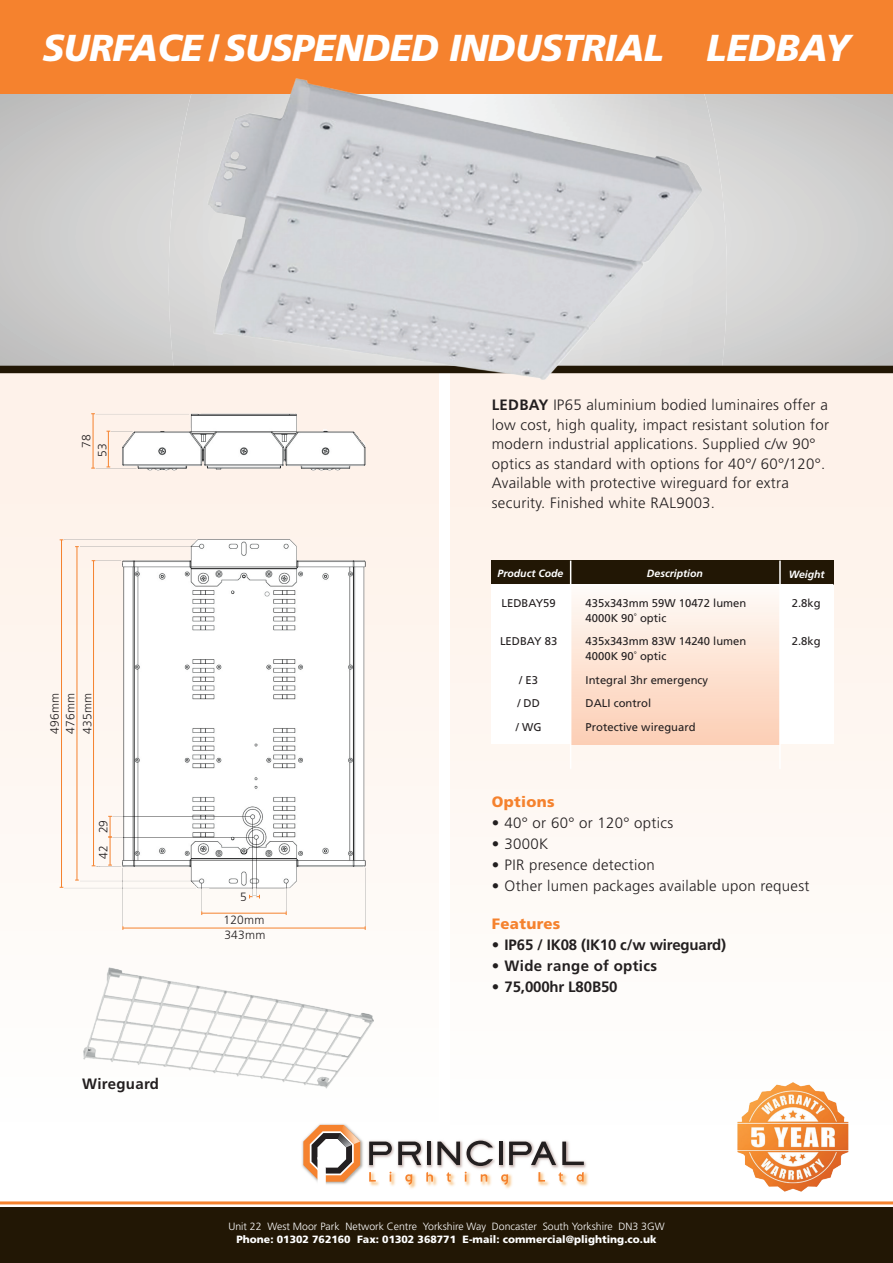
<style>
.page{position:relative;width:893px;height:1263px;background:#fff}
.page>*{position:absolute;margin:0;border:0;box-sizing:border-box;transform-origin:0 0}
.t1{font:italic 900 37.5px "Frutiger";letter-spacing:-.01em;color:#fff;scale:.95 1}
.t2{font:300 15px/19.5px "Frutiger";letter-spacing:.02em;color:#231f20}
.t3{font:700 15px "Frutiger";letter-spacing:-.01em;color:#231f20}
.t4{font:700 15px "Frutiger";letter-spacing:.02em;color:#231f20}
.t5{font:900 15px "Frutiger";letter-spacing:.02em;color:#f5822e}
.t6{font:300 12px/23.4px "Frutiger";letter-spacing:.02em;color:#231f20}
.t7{font:11.25px "Frutiger";color:#231f20}
.t8{font:300 10.5px "Frutiger";color:#fff}
.t9{font:900 10.5px "Frutiger";color:#fff}
.t10{font:italic 700 10.5px "Frutiger";color:#fff}
.s1{font-weight:700}
</style>
<div class="page">
<svg style="left:0;top:94px;width:893px;height:272px;background:#cdcdcc"></svg>
<img style="left:169px;top:94px;width:39px;height:272px">
<img style="left:702px;top:94px;width:25px;height:272px">
<div style="left:0;top:0;width:893px;height:94px;background:#f5822e"></div>
<div style="left:0;top:367px;width:439px;height:773px;background:#fef8f4"></div>
<div style="left:451px;top:370px;width:442px;height:772px;background:#fef8f4"></div>
<div style="left:0;top:1208px;width:893px;height:55px;background:#221705"></div>
<img style="left:369px;top:1181px;width:10px;height:5px">
<img style="left:389px;top:1171px;width:7px;height:15px">
<img style="left:408px;top:1174px;width:8px;height:15px">
<img style="left:426px;top:1175px;width:11px;height:11px">
<img style="left:446px;top:1173px;width:9px;height:13px">
<img style="left:464px;top:1171px;width:7px;height:15px">
<img style="left:480px;top:1174px;width:12px;height:12px">
<img style="left:504px;top:1174px;width:8px;height:15px">
<img style="left:538px;top:1180px;width:11px;height:6px">
<img style="left:558px;top:1173px;width:9px;height:13px">
<img style="left:576px;top:1172px;width:12px;height:14px">
<img style="left:301px;top:1122px;width:65px;height:48px">
<svg style="left:303px;top:1125px;width:57px;height:60px"></svg>
<img style="left:366px;top:1138px;width:223px;height:31px">
<svg style="left:369px;top:1141px;width:23px;height:24px"></svg>
<svg style="left:398px;top:1141px;width:23px;height:24px"></svg>
<hr style="left:427px;top:1141px;width:4px;height:24px;background:#231f20">
<svg style="left:437px;top:1141px;width:23px;height:24px"></svg>
<svg style="left:466px;top:1140px;width:27px;height:26px"></svg>
<hr style="left:499px;top:1141px;width:4px;height:24px;background:#231f20">
<svg style="left:509px;top:1141px;width:47px;height:24px"></svg>
<svg style="left:562px;top:1141px;width:22px;height:24px"></svg>
<svg style="left:369px;top:1172px;width:7px;height:9px"></svg>
<svg style="left:405px;top:1174px;width:7px;height:11px"></svg>
<svg style="left:426px;top:1172px;width:7px;height:9px"></svg>
<svg style="left:447px;top:1172px;width:4px;height:10px"></svg>
<svg style="left:465px;top:1172px;width:2px;height:9px"></svg>
<svg style="left:481px;top:1174px;width:6px;height:7px"></svg>
<svg style="left:501px;top:1174px;width:7px;height:11px"></svg>
<svg style="left:538px;top:1172px;width:7px;height:9px"></svg>
<svg style="left:559px;top:1172px;width:4px;height:10px"></svg>
<svg style="left:577px;top:1172px;width:7px;height:9px"></svg>
<hr style="left:0;top:1201px;width:893px;height:3px;background:#f5822e">
<div style="left:491px;top:562px;width:342px;height:182px;background:#fff"></div>
<div style="left:571px;top:574px;width:209px;height:170px;background:linear-gradient(to bottom,#fefefc,#fcceb4)"></div>
<div style="left:491px;top:561px;width:342px;height:24px;background:#221705"></div>
<hr style="left:570px;top:561px;width:1px;height:208px;background:#fff">
<hr style="left:779px;top:561px;width:2px;height:208px;background:#fff">
<hr style="left:491px;top:584px;width:342px;height:1px;background:#fff">
<img style="left:735px;top:1082px;width:115px;height:110px">
<div style="left:0;top:366px;width:893px;height:7px;background:#221705"></div>
<img style="left:59px;top:413px;width:307px;height:517px">
<hr style="left:123px;top:928px;width:242px;height:1px;background:#f5822e">
<hr style="left:202px;top:913px;width:84px;height:1px;background:#f5822e">
<hr style="left:93px;top:561px;width:1px;height:305px;background:#f5822e">
<hr style="left:93px;top:414px;width:1px;height:54px;background:#f5822e">
<hr style="left:108px;top:431px;width:1px;height:36px;background:#f5822e">
<hr style="left:77px;top:547px;width:1px;height:333px;background:#f5822e">
<hr style="left:61px;top:540px;width:1px;height:347px;background:#f5822e">
<svg style="left:108px;top:816px;width:4px;height:50px"></svg>
<svg style="left:249px;top:895px;width:11px;height:3px"></svg>
<img style="left:208px;top:78px;width:494px;height:316px">
<img style="left:84px;top:967px;width:290px;height:122px">
<h1 class="t1" style="left:43px;top:26px;width:655px">SURFACE / SUSPENDED INDUSTRIAL</h1>
<h1 class="t1" style="left:707px;top:26px;width:153px">LEDBAY</h1>
<p class="t6" style="left:78px;top:457px;width:24px;line-height:15.9px;text-indent:9px;rotate:-90deg">78<br>53</p>
<p class="t6" style="left:47px;top:734px;width:42px;line-height:15.8px;rotate:-90deg">496mm<br>476mm</p>
<p class="t6" style="left:76px;top:734px;width:42px;rotate:-90deg">435mm</p>
<p class="t6" style="left:92px;top:833px;width:15px;rotate:-90deg">29</p>
<p class="t6" style="left:92px;top:859px;width:15px;rotate:-90deg">42</p>
<p class="t4" style="left:82px;top:1075px;width:78px">Wireguard</p>
<p class="t2" style="left:492px;top:395px;width:339px"><span class="s1">LEDBAY</span> IP65 aluminium bodied luminaires offer a low cost, high quality, impact resistant solution for modern industrial applications. Supplied c/w 90° optics as standard with options for 40°/ 60°/120°.<br>Available with protective wireguard for extra security. Finished white RAL9003.</p>
<p class="t6" style="left:223px;top:885px;width:42px;text-align:center">5<br>120mm</p>
<p class="t6" style="left:224px;top:923px;width:42px">343mm</p>
<p class="t10" style="left:497px;top:567px;width:67px">Product Code</p>
<p class="t10" style="left:647px;top:567px;width:57px">Description</p>
<p class="t10" style="left:789px;top:568px;width:37px">Weight</p>
<p class="t7" style="left:502px;top:596px;width:56px">LEDBAY59</p>
<p class="t7" style="left:586px;top:596px;width:162px">435x343mm 59W 10472 lumen</p>
<p class="t7" style="left:792px;top:596px;width:30px">2.8kg</p>
<p class="t7" style="left:586px;top:611px;width:82px">4000K 90˚ optic</p>
<p class="t7" style="left:500px;top:635px;width:59px">LEDBAY 83</p>
<p class="t7" style="left:586px;top:635px;width:162px">435x343mm 83W 14240 lumen</p>
<p class="t7" style="left:792px;top:635px;width:30px">2.8kg</p>
<p class="t7" style="left:586px;top:650px;width:82px">4000K 90˚ optic</p>
<p class="t7" style="left:519px;top:673px;width:20px">/ E3</p>
<p class="t7" style="left:586px;top:673px;width:124px">Integral 3hr emergency</p>
<p class="t7" style="left:517px;top:697px;width:24px">/ DD</p>
<p class="t7" style="left:586px;top:697px;width:67px">DALI control</p>
<p class="t7" style="left:516px;top:720px;width:27px">/ WG</p>
<p class="t7" style="left:586px;top:720px;width:112px">Protective wireguard</p>
<p class="t5" style="left:492px;top:793px;width:64px">Options</p>
<p class="t2" style="left:492px;top:813px;width:183px">• 40° or 60° or 120° optics</p>
<p class="t2" style="left:492px;top:834px;width:58px">• 3000K</p>
<p class="t2" style="left:492px;top:855px;width:164px">• PIR presence detection</p>
<p class="t2" style="left:492px;top:876px;width:319px">• Other lumen packages available upon request</p>
<p class="t5" style="left:492px;top:915px;width:70px">Features</p>
<p class="t3" style="left:492px;top:936px;width:236px">• IP65 / IK08 (IK10 c/w wireguard)</p>
<p class="t4" style="left:492px;top:957px;width:167px">• Wide range of optics</p>
<p class="t3" style="left:492px;top:978px;width:127px">• 75,000hr L80B50</p>
<p class="t8" style="left:228px;top:1220px;width:438px">Unit 22 West Moor Park Network Centre Yorkshire Way Doncaster South Yorkshire DN3 3GW</p>
<p class="t9" style="left:237px;top:1233px;width:421px">Phone: 01302 762160 Fax: 01302 368771 E-mail: commercial@plighting.co.uk</p>
</div>
